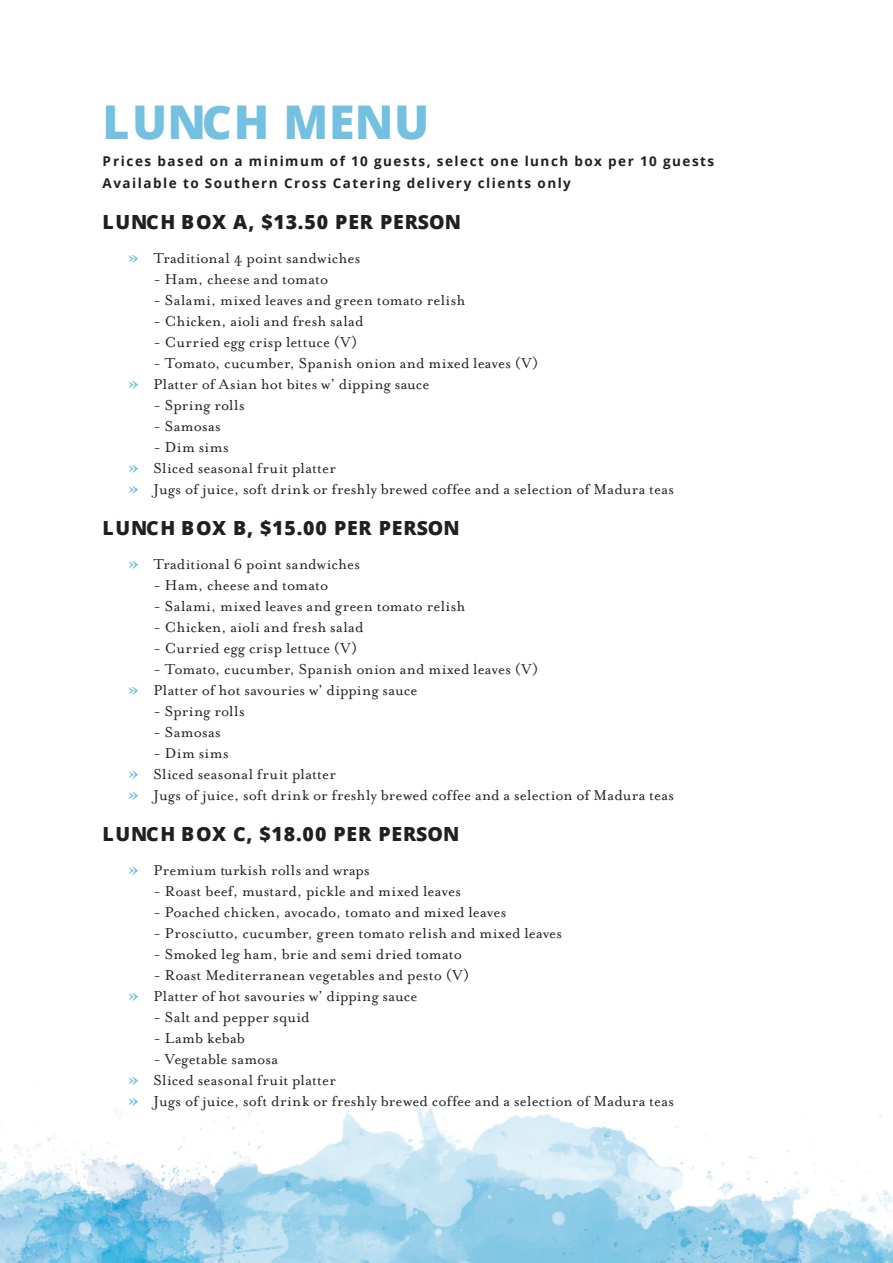
<style>
.page{position:relative;width:893px;height:1263px;background:#fff}
.page>*{position:absolute;margin:0;border:0;box-sizing:border-box;transform-origin:0 0}
.t1{font:800 46.5px "Open Sans";letter-spacing:.01em;color:#73c0e0}
.t2{font:800 19.5px "Open Sans";letter-spacing:.04em;color:#231f20}
.t3{font:16.5px/21px "Mrs Eaves Roman";letter-spacing:.015em;color:#231f20}
.t4{font:700 13.5px/22.2px "Open Sans";letter-spacing:.11em;color:#231f20}
.s1{font-family:"Mrs Eaves";font-weight:700;font-size:21px;color:#73c0e0}
</style>
<div class="page">
<img style="left:0;top:1088px;width:893px;height:175px">
<h1 class="t1" style="left:103px;top:87px;width:328px">LUNCH MENU</h1>
<p class="t4" style="left:103px;top:149px;width:613px">Prices based on a minimum of 10 guests, select one lunch box per 10 guests<br>Available to Southern Cross Catering delivery clients only</p>
<p class="t2" style="left:103px;top:207px;width:360px">LUNCH BOX A, $13.50 PER PERSON</p>
<p class="t3" style="left:128px;top:248px;width:234px"><span class="s1">»</span> Traditional 4 point sandwiches</p>
<p class="t3" style="left:154px;top:269px;width:176px">- Ham, cheese and tomato</p>
<p class="t3" style="left:154px;top:290px;width:313px">- Salami, mixed leaves and green tomato relish</p>
<p class="t3" style="left:154px;top:311px;width:211px">- Chicken, aioli and fresh salad</p>
<p class="t3" style="left:154px;top:332px;width:205px">- Curried egg crisp lettuce (V)</p>
<p class="t3" style="left:128px;top:353px;width:412px;text-indent:26px">- Tomato, cucumber, Spanish onion and mixed leaves (V) <span class="s1">»</span> Platter of Asian hot bites w’ dipping sauce</p>
<p class="t3" style="left:154px;top:395px;width:93px">- Spring rolls</p>
<p class="t3" style="left:154px;top:416px;width:69px">- Samosas</p>
<p class="t3" style="left:128px;top:437px;width:548px;text-indent:26px">- Dim sims<br><span class="s1">»</span> Sliced seasonal fruit platter<br><span class="s1">»</span> Jugs of juice, soft drink or freshly brewed coffee and a selection of Madura teas</p>
<p class="t2" style="left:103px;top:513px;width:359px">LUNCH BOX B, $15.00 PER PERSON</p>
<p class="t3" style="left:128px;top:554px;width:234px"><span class="s1">»</span> Traditional 6 point sandwiches</p>
<p class="t3" style="left:154px;top:575px;width:176px">- Ham, cheese and tomato</p>
<p class="t3" style="left:154px;top:596px;width:313px">- Salami, mixed leaves and green tomato relish</p>
<p class="t3" style="left:154px;top:617px;width:211px">- Chicken, aioli and fresh salad</p>
<p class="t3" style="left:154px;top:638px;width:205px">- Curried egg crisp lettuce (V)</p>
<p class="t3" style="left:128px;top:659px;width:412px;text-indent:26px">- Tomato, cucumber, Spanish onion and mixed leaves (V) <span class="s1">»</span> Platter of hot savouries w’ dipping sauce</p>
<p class="t3" style="left:154px;top:701px;width:93px">- Spring rolls</p>
<p class="t3" style="left:154px;top:722px;width:69px">- Samosas</p>
<p class="t3" style="left:128px;top:743px;width:548px;text-indent:26px">- Dim sims<br><span class="s1">»</span> Sliced seasonal fruit platter<br><span class="s1">»</span> Jugs of juice, soft drink or freshly brewed coffee and a selection of Madura teas</p>
<p class="t2" style="left:103px;top:819px;width:358px">LUNCH BOX C, $18.00 PER PERSON</p>
<p class="t3" style="left:128px;top:860px;width:243px"><span class="s1">»</span> Premium turkish rolls and wraps</p>
<p class="t3" style="left:154px;top:881px;width:309px">- Roast beef, mustard, pickle and mixed leaves</p>
<p class="t3" style="left:154px;top:902px;width:354px">- Poached chicken, avocado, tomato and mixed leaves</p>
<p class="t3" style="left:154px;top:923px;width:410px">- Prosciutto, cucumber, green tomato relish and mixed leaves</p>
<p class="t3" style="left:154px;top:944px;width:310px">- Smoked leg ham, brie and semi dried tomato</p>
<p class="t3" style="left:128px;top:965px;width:343px;text-indent:26px">- Roast Mediterranean vegetables and pesto (V) <span class="s1">»</span> Platter of hot savouries w’ dipping sauce</p>
<p class="t3" style="left:154px;top:1007px;width:158px">- Salt and pepper squid</p>
<p class="t3" style="left:154px;top:1028px;width:93px">- Lamb kebab</p>
<p class="t3" style="left:128px;top:1049px;width:548px;text-indent:26px">- Vegetable samosa<br><span class="s1">»</span> Sliced seasonal fruit platter<br><span class="s1">»</span> Jugs of juice, soft drink or freshly brewed coffee and a selection of Madura teas</p>
</div>
